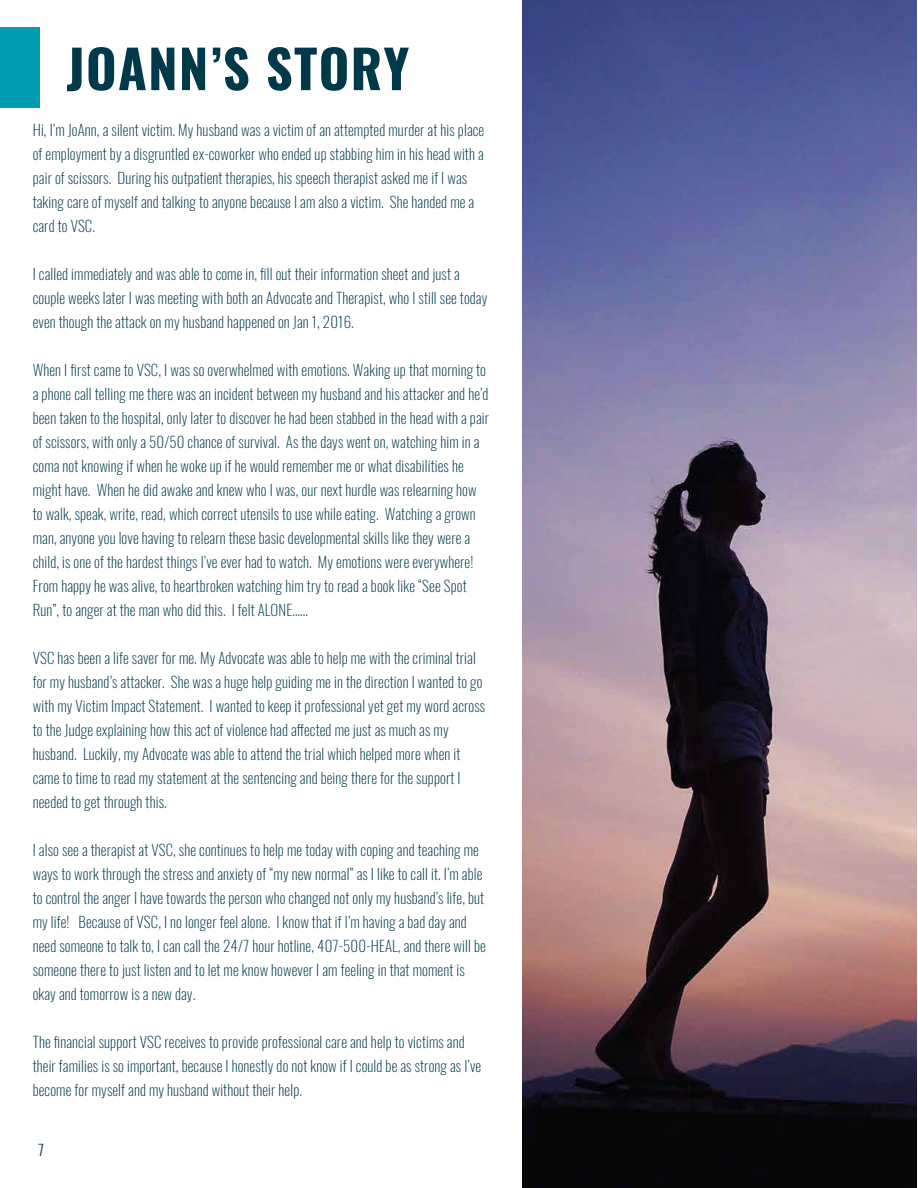
<style>
.page{position:relative;width:918px;height:1188px;background:#fff}
.page>*{position:absolute;margin:0;border:0;box-sizing:border-box;transform-origin:0 0}
.t1{font:700 52.5px "Oswald";letter-spacing:.025em;color:#00394a}
.t2{font:200 15px/24px "Oswald";letter-spacing:.01em;color:#00394a}
.t3{font:300 15px "Oswald";color:#00394a}
</style>
<div class="page">
<img style="left:523px;top:0;width:394px;height:1188px">
<div style="left:0;top:27px;width:40px;height:81px;background:#009bae"></div>
<h1 class="t1" style="left:66px;top:41px;width:344px">JOANN’S STORY</h1>
<p class="t2" style="left:33px;top:116px;width:453px">Hi, I’m JoAnn, a silent victim. My husband was a victim of an attempted murder at his place of employment by a disgruntled ex-coworker who ended up stabbing him in his head with a pair of scissors. During his outpatient therapies, his speech therapist asked me if I was taking care of myself and talking to anyone because I am also a victim. She handed me a card to VSC.</p>
<p class="t2" style="left:33px;top:260px;width:456px">I called immediately and was able to come in, fill out their information sheet and just a couple weeks later I was meeting with both an Advocate and Therapist, who I still see today even though the attack on my husband happened on Jan 1, 2016.</p>
<p class="t2" style="left:33px;top:356px;width:458px">When I first came to VSC, I was so overwhelmed with emotions. Waking up that morning to a phone call telling me there was an incident between my husband and his attacker and he’d been taken to the hospital, only later to discover he had been stabbed in the head with a pair of scissors, with only a 50/50 chance of survival. As the days went on, watching him in a coma not knowing if when he woke up if he would remember me or what disabilities he might have. When he did awake and knew who I was, our next hurdle was relearning how to walk, speak, write, read, which correct utensils to use while eating. Watching a grown man, anyone you love having to relearn these basic developmental skills like they were a child, is one of the hardest things I’ve ever had to watch. My emotions were everywhere!<br>From happy he was alive, to heartbroken watching him try to read a book like “See Spot Run”, to anger at the man who did this. I felt ALONE……</p>
<p class="t2" style="left:33px;top:644px;width:454px">VSC has been a life saver for me. My Advocate was able to help me with the criminal trial for my husband’s attacker. She was a huge help guiding me in the direction I wanted to go with my Victim Impact Statement. I wanted to keep it professional yet get my word across to the Judge explaining how this act of violence had affected me just as much as my husband. Luckily, my Advocate was able to attend the trial which helped more when it came to time to read my statement at the sentencing and being there for the support I needed to get through this.</p>
<p class="t2" style="left:33px;top:836px;width:455px">I also see a therapist at VSC, she continues to help me today with coping and teaching me ways to work through the stress and anxiety of “my new normal” as I like to call it. I’m able to control the anger I have towards the person who changed not only my husband’s life, but my life! Because of VSC, I no longer feel alone. I know that if I’m having a bad day and need someone to talk to, I can call the 24/7 hour hotline, 407-500-HEAL, and there will be someone there to just listen and to let me know however I am feeling in that moment is okay and tomorrow is a new day.</p>
<p class="t2" style="left:33px;top:1028px;width:450px">The financial support VSC receives to provide professional care and help to victims and their families is so important, because I honestly do not know if I could be as strong as I’ve become for myself and my husband without their help.</p>
<p class="t3" style="left:38px;top:1136px;width:8px">7</p>
</div>
